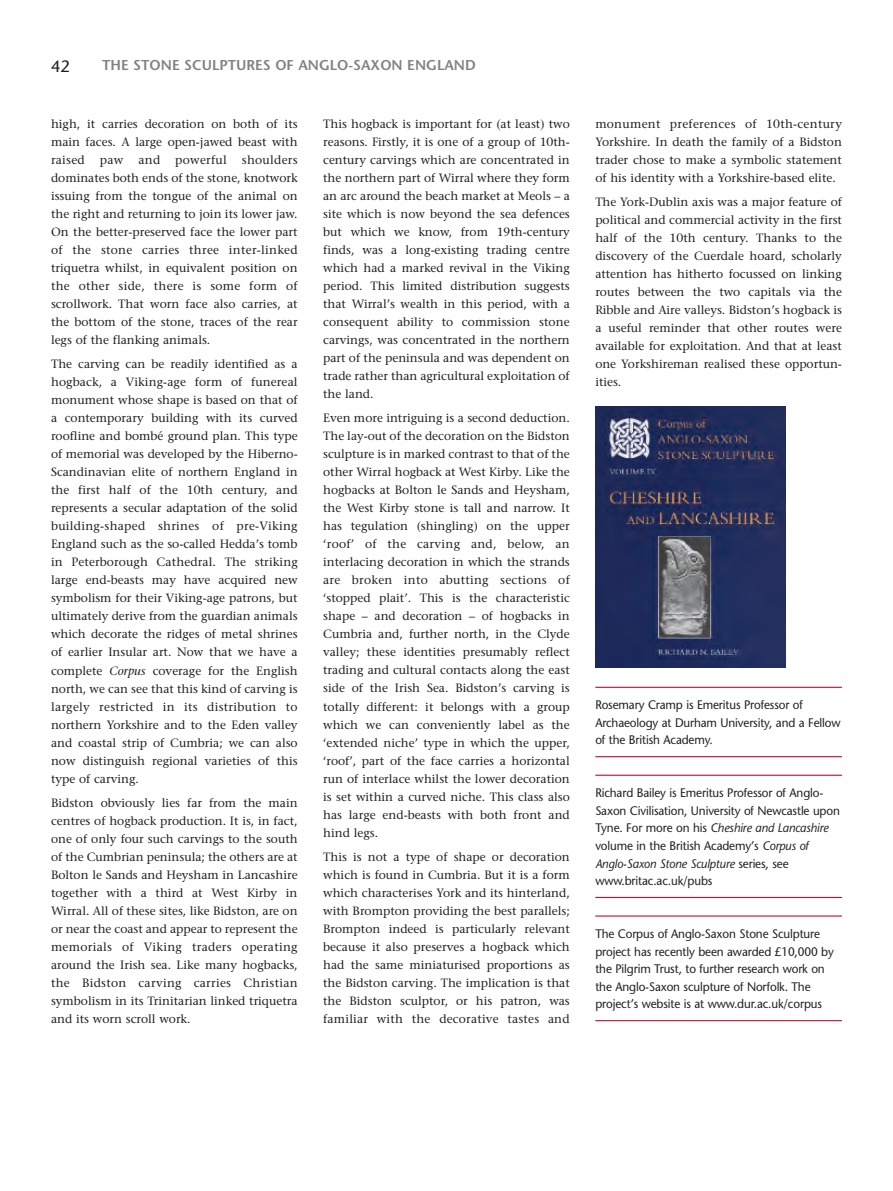
<style>
.page{position:relative;width:893px;height:1191px;background:#fff}
.page>*{position:absolute;margin:0;border:0;box-sizing:border-box;transform-origin:0 0}
.t1{font:16.5px "Stone Sans";color:#231f20}
.t2{font:600 14.25px "Stone Sans";color:#808285}
.t3{font:12.3px/17.7px "Stone Sans";letter-spacing:-.01em;color:#231f20;scale:.95 1}
.t4{font:12px/18px "Stone Serif";color:#231f20;text-align:justify}
.t5{font:12px "Stone Serif";letter-spacing:.02em;color:#231f20}
.s1{font-style:italic}
</style>
<div class="page">
<hr style="left:595px;top:687px;width:247px;height:1px;background:#c3102e">
<hr style="left:595px;top:756px;width:247px;height:1px;background:#c3102e">
<hr style="left:595px;top:774px;width:247px;height:2px;background:#c3102e">
<hr style="left:595px;top:897px;width:247px;height:1px;background:#c3102e">
<hr style="left:595px;top:915px;width:247px;height:1px;background:#c3102e">
<hr style="left:595px;top:1020px;width:247px;height:1px;background:#c3102e">
<img style="left:595px;top:406px;width:190px;height:261px">
<h1 class="t1" style="left:51px;top:60px;width:20px">42</h1>
<p class="t2" style="left:102px;top:60px;width:375px">THE STONE SCULPTURES OF ANGLO-SAXON ENGLAND</p>
<p class="t4" style="left:51px;top:116px;width:248px">high, it carries decoration on both of its main faces. A large open-jawed beast with raised</p>
<p class="t4" style="left:100px;top:152px;width:25px">paw</p>
<p class="t4" style="left:138px;top:152px;width:23px">and</p>
<p class="t5" style="left:175px;top:155px;width:53px">powerful</p>
<p class="t4" style="left:51px;top:152px;width:248px;text-indent:191px">shoulders dominates both ends of the stone, knotwork issuing from the tongue of the animal on the right and returning to join its lower jaw.<br>On the better-preserved face the lower part of the stone carries three inter-linked triquetra whilst, in equivalent position on the other side, there is some form of scrollwork. That worn face also carries, at the bottom of the stone, traces of the rear legs of the flanking animals.</p>
<p class="t4" style="left:51px;top:356px;width:248px">The carving can be readily identified as a hogback, a Viking-age form of funereal monument whose shape is based on that of a contemporary building with its curved roofline and bombé ground plan. This type of memorial was developed by the Hiberno-Scandinavian elite of northern England in the first half of the 10th century, and represents a secular adaptation of the solid building-shaped shrines of pre-Viking England such as the so-called Hedda’s tomb in Peterborough Cathedral. The striking large end-beasts may have acquired new symbolism for their Viking-age patrons, but ultimately derive from the guardian animals which decorate the ridges of metal shrines of earlier Insular art. Now that we have a complete <span class="s1">Corpus</span> coverage for the English north, we can see that this kind of carving is largely restricted in its distribution to northern Yorkshire and to the Eden valley and coastal strip of Cumbria; we can also now distinguish regional varieties of this type of carving.</p>
<p class="t4" style="left:51px;top:795px;width:248px">Bidston obviously lies far from the main centres of hogback production. It is, in fact, one of only four such carvings to the south of the Cumbrian peninsula; the others are at Bolton le Sands and Heysham in Lancashire together with a third at West Kirby in Wirral. All of these sites, like Bidston, are on or near the coast and appear to represent the memorials of Viking traders operating around the Irish sea. Like many hogbacks, the Bidston carving carries Christian symbolism in its Trinitarian linked triquetra and its worn scroll work.</p>
<p class="t4" style="left:323px;top:116px;width:248px">This hogback is important for (at least) two reasons. Firstly, it is one of a group of 10th&shy;century carvings which are concentrated in the northern part of Wirral where they form an arc around the beach market at Meols – a site which is now beyond the sea defences but which we know, from 19th-century finds, was a long-existing trading centre which had a marked revival in the Viking period. This limited distribution suggests that Wirral’s wealth in this period, with a consequent ability to commission stone carvings, was concentrated in the northern part of the peninsula and was dependent on trade rather than agricultural exploitation of the land.</p>
<p class="t4" style="left:323px;top:410px;width:248px">Even more intriguing is a second deduction.<br>The lay-out of the decoration on the Bidston sculpture is in marked contrast to that of the other Wirral hogback at West Kirby. Like the hogbacks at Bolton le Sands and Heysham, the West Kirby stone is tall and narrow. It has tegulation (shingling) on the upper ‘roof’ of the carving and, below, an interlacing decoration in which the strands are broken into abutting sections of ‘stopped plait’. This is the characteristic shape – and decoration – of hogbacks in Cumbria and, further north, in the Clyde valley; these identities presumably reflect trading and cultural contacts along the east side of the Irish Sea. Bidston’s carving is totally different: it belongs with a group which we can conveniently label as the ‘extended niche’ type in which the upper, ‘roof’, part of the face carries a horizontal run of interlace whilst the lower decoration is set within a curved niche. This class also has large end-beasts with both front and hind legs.</p>
<p class="t4" style="left:323px;top:849px;width:248px">This is not a type of shape or decoration which is found in Cumbria. But it is a form which characterises York and its hinterland, with Brompton providing the best parallels; Brompton indeed is particularly relevant because it also preserves a hogback which had the same miniaturised proportions as the Bidston carving. The implication is that the Bidston sculptor, or his patron, was familiar with the decorative tastes and</p>
<p class="t4" style="left:595px;top:116px;width:248px">monument preferences of 10th-century Yorkshire. In death the family of a Bidston trader chose to make a symbolic statement of his identity with a Yorkshire-based elite.</p>
<p class="t4" style="left:595px;top:194px;width:248px">The York-Dublin axis was a major feature of political and commercial activity in the first half of the 10th century. Thanks to the discovery of the Cuerdale hoard, scholarly attention has hitherto focussed on linking routes between the two capitals via the Ribble and Aire valleys. Bidston’s hogback is a useful reminder that other routes were available for exploitation. And that at least one Yorkshireman realised these opportun&shy;ities.</p>
<p class="t3" style="left:595px;top:697px;width:260px">Rosemary Cramp is Emeritus Professor of<br>Archaeology at Durham University, and a Fellow of the British Academy.</p>
<p class="t3" style="left:595px;top:785px;width:259px">Richard Bailey is Emeritus Professor of Anglo-Saxon Civilisation, University of Newcastle upon Tyne. For more on his <span class="s1">Cheshire and Lancashire </span>volume in the British Academy’s <span class="s1">Corpus of Anglo-Saxon Stone Sculpture</span> series, see www.britac.ac.uk/pubs</p>
<p class="t3" style="left:595px;top:926px;width:253px">The Corpus of Anglo-Saxon Stone Sculpture project has recently been awarded £10,000 by the Pilgrim Trust, to further research work on the Anglo-Saxon sculpture of Norfolk. The project’s website is at www.dur.ac.uk/corpus</p>
</div>
